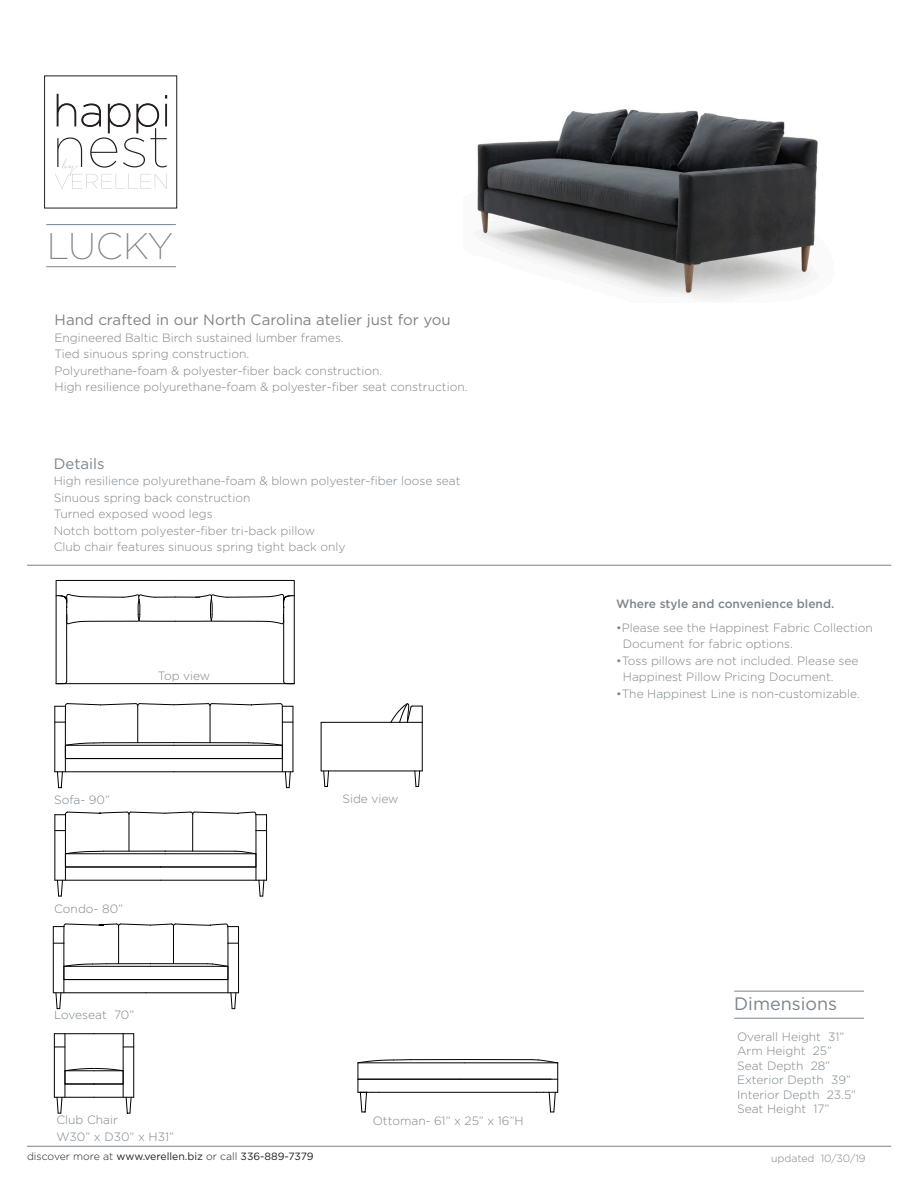
<style>
.page{position:relative;width:918px;height:1188px;background:#fff}
.page>*{position:absolute;margin:0;border:0;box-sizing:border-box;transform-origin:0 0}
.t1{font:200 37.05px "Gotham";letter-spacing:-.01em;color:#808285}
.t2{font:18px "Gotham";color:#7c858c}
.t3{font:15px "Gotham";color:#808285}
.t4{font:15px "Gotham";color:#7c858c}
.t5{font:300 12px "Gotham";color:#7c858c}
.t6{font:300 12px "Gotham";color:#808285}
.t7{font:500 12px "Gotham";color:#7c858c}
.t8{font:10.5px "Gotham";color:#231f20}
.t9{font:300 10.5px "Gotham";color:#7c858c}
.s1{font-weight:300}
</style>
<div class="page">
<div style="left:44px;top:76px;width:133px;height:132px;border:1px solid #241f21"></div>
<svg style="left:55px;top:94px;width:112px;height:95px"></svg>
<hr style="left:27px;top:565px;width:864px;height:1px;background:#7c858c">
<hr style="left:27px;top:1146px;width:864px;height:1px;background:#7c858c">
<hr style="left:734px;top:991px;width:130px;height:1px;background:#7c858c">
<hr style="left:734px;top:1018px;width:130px;height:1px;background:#7c858c">
<hr style="left:46px;top:224px;width:130px;height:1px;background:#7c858c">
<hr style="left:46px;top:266px;width:130px;height:1px;background:#7c858c">
<img style="left:477px;top:110px;width:341px;height:189px">
<svg style="left:57px;top:1098px;width:5px;height:16px"></svg>
<hr style="left:94px;top:1097px;width:40px;height:1px;background:#000">
<svg style="left:126px;top:1097px;width:5px;height:17px"></svg>
<svg style="left:66px;top:1068px;width:57px;height:3px"></svg>
<svg style="left:66px;top:1084px;width:57px;height:1px"></svg>
<hr style="left:54px;top:1097px;width:40px;height:1px;background:#000">
<hr style="left:123px;top:1034px;width:1px;height:63px;background:#000">
<hr style="left:54px;top:1033px;width:40px;height:1px;background:#000">
<hr style="left:65px;top:1034px;width:1px;height:63px;background:#000">
<hr style="left:54px;top:1034px;width:1px;height:63px;background:#000">
<hr style="left:133px;top:1034px;width:1px;height:63px;background:#000">
<hr style="left:94px;top:1033px;width:40px;height:1px;background:#000">
<hr style="left:173px;top:926px;width:1px;height:38px;background:#000">
<hr style="left:118px;top:926px;width:1px;height:38px;background:#000">
<hr style="left:53px;top:993px;width:93px;height:1px;background:#000">
<svg style="left:56px;top:993px;width:5px;height:16px"></svg>
<hr style="left:64px;top:943px;width:1px;height:50px;background:#000">
<hr style="left:146px;top:993px;width:93px;height:1px;background:#000">
<hr style="left:228px;top:943px;width:1px;height:50px;background:#000">
<hr style="left:53px;top:927px;width:1px;height:66px;background:#000">
<svg style="left:231px;top:993px;width:5px;height:16px"></svg>
<svg style="left:64px;top:963px;width:164px;height:17px"></svg>
<hr style="left:238px;top:927px;width:1px;height:66px;background:#000">
<svg style="left:53px;top:924px;width:186px;height:20px"></svg>
<hr style="left:465px;top:1063px;width:93px;height:1px;background:#000">
<hr style="left:465px;top:1059px;width:67px;height:1px;background:#000">
<hr style="left:411px;top:1059px;width:54px;height:1px;background:#000">
<hr style="left:358px;top:1079px;width:101px;height:1px;background:#000">
<hr style="left:358px;top:1063px;width:107px;height:1px;background:#000">
<svg style="left:532px;top:1059px;width:26px;height:54px"></svg>
<hr style="left:379px;top:1092px;width:158px;height:1px;background:#000">
<hr style="left:459px;top:1079px;width:99px;height:1px;background:#000">
<svg style="left:358px;top:1059px;width:53px;height:54px"></svg>
<hr style="left:422px;top:706px;width:1px;height:65px;background:#000">
<svg style="left:391px;top:704px;width:31px;height:18px"></svg>
<hr style="left:321px;top:771px;width:101px;height:1px;background:#000">
<hr style="left:321px;top:722px;width:1px;height:49px;background:#000">
<hr style="left:321px;top:722px;width:101px;height:1px;background:#000">
<svg style="left:324px;top:771px;width:5px;height:16px"></svg>
<svg style="left:415px;top:771px;width:5px;height:16px"></svg>
<hr style="left:192px;top:814px;width:1px;height:37px;background:#000">
<hr style="left:129px;top:814px;width:1px;height:37px;background:#000">
<hr style="left:161px;top:880px;width:106px;height:1px;background:#000">
<hr style="left:256px;top:831px;width:1px;height:49px;background:#000">
<svg style="left:55px;top:812px;width:212px;height:19px"></svg>
<hr style="left:266px;top:815px;width:1px;height:65px;background:#000">
<svg style="left:259px;top:880px;width:5px;height:17px"></svg>
<hr style="left:161px;top:867px;width:95px;height:1px;background:#000">
<hr style="left:65px;top:867px;width:96px;height:1px;background:#000">
<hr style="left:55px;top:880px;width:106px;height:1px;background:#000">
<svg style="left:66px;top:851px;width:190px;height:16px"></svg>
<svg style="left:57px;top:880px;width:6px;height:17px"></svg>
<hr style="left:65px;top:831px;width:1px;height:49px;background:#000">
<hr style="left:55px;top:815px;width:1px;height:65px;background:#000">
<hr style="left:137px;top:706px;width:1px;height:37px;background:#000">
<div style="left:65px;top:745px;width:109px;height:14px;border:1px solid #000"></div>
<div style="left:174px;top:745px;width:108px;height:14px;border:1px solid #000"></div>
<hr style="left:210px;top:706px;width:1px;height:37px;background:#000">
<svg style="left:66px;top:743px;width:38px;height:2px"></svg>
<hr style="left:104px;top:742px;width:70px;height:1px;background:#000">
<hr style="left:282px;top:722px;width:1px;height:50px;background:#000">
<hr style="left:55px;top:772px;width:119px;height:1px;background:#000">
<svg style="left:57px;top:772px;width:6px;height:16px"></svg>
<hr style="left:65px;top:722px;width:1px;height:50px;background:#000">
<hr style="left:55px;top:706px;width:1px;height:66px;background:#000">
<hr style="left:174px;top:758px;width:108px;height:1px;background:#000">
<hr style="left:174px;top:772px;width:119px;height:1px;background:#000">
<svg style="left:248px;top:743px;width:35px;height:2px"></svg>
<hr style="left:293px;top:706px;width:1px;height:66px;background:#000">
<svg style="left:55px;top:703px;width:238px;height:20px"></svg>
<hr style="left:65px;top:758px;width:109px;height:1px;background:#000">
<svg style="left:285px;top:772px;width:5px;height:16px"></svg>
<hr style="left:174px;top:742px;width:74px;height:1px;background:#000">
<svg style="left:56px;top:580px;width:238px;height:104px"></svg>
<hr style="left:175px;top:683px;width:119px;height:1px;background:#000">
<p class="t1" style="left:47px;top:223px;width:128px">LUCKY</p>
<p class="t3" style="left:55px;top:311px;width:398px">Hand crafted in our North Carolina atelier just for you</p>
<p class="t6" style="left:55px;top:330px;width:291px">Engineered Baltic Birch sustained lumber frames.</p>
<p class="t6" style="left:55px;top:347px;width:196px">Tied sinuous spring construction.</p>
<p class="t6" style="left:55px;top:363px;width:329px">Polyurethane-foam &amp; polyester-fiber back construction.</p>
<p class="t6" style="left:55px;top:380px;width:414px">High resilience polyurethane-foam &amp; polyester-fiber seat construction.</p>
<p class="t4" style="left:54px;top:454px;width:52px">Details</p>
<p class="t5" style="left:54px;top:474px;width:408px">High resilience polyurethane-foam &amp; blown polyester-fiber loose seat</p>
<p class="t5" style="left:54px;top:490px;width:198px">Sinuous spring back construction</p>
<p class="t5" style="left:54px;top:507px;width:160px">Turned exposed wood legs</p>
<p class="t5" style="left:54px;top:523px;width:263px">Notch bottom polyester-fiber tri-back pillow</p>
<p class="t5" style="left:54px;top:540px;width:293px">Club chair features sinuous spring tight back only</p>
<p class="t5" style="left:158px;top:668px;width:54px">Top view</p>
<p class="t5" style="left:54px;top:793px;width:58px">Sofa- 90”</p>
<p class="t5" style="left:54px;top:901px;width:70px">Condo- 80”</p>
<p class="t5" style="left:54px;top:1008px;width:82px">Loveseat 70”</p>
<p class="t5" style="left:56px;top:1113px;width:63px">Club Chair</p>
<p class="t5" style="left:56px;top:1129px;width:119px">W30” x D30” x H31”</p>
<p class="t5" style="left:342px;top:791px;width:58px">Side view</p>
<p class="t5" style="left:373px;top:1113px;width:152px">Ottoman- 61” x 25” x 16”H</p>
<p class="t7" style="left:616px;top:596px;width:220px">Where style and convenience blend.</p>
<p class="t5" style="left:616px;top:620px;width:258px">•Please see the Happinest Fabric Collection</p>
<p class="t5" style="left:623px;top:636px;width:172px">Document for fabric options.</p>
<p class="t5" style="left:616px;top:653px;width:244px">•Toss pillows are not included. Please see</p>
<p class="t5" style="left:623px;top:669px;width:212px">Happinest Pillow Pricing Document.</p>
<p class="t5" style="left:616px;top:686px;width:245px">•The Happinest Line is non-customizable.</p>
<p class="t2" style="left:734px;top:993px;width:105px">Dimensions</p>
<p class="t5" style="left:737px;top:1029px;width:109px">Overall Height 31”</p>
<p class="t5" style="left:737px;top:1044px;width:96px">Arm Height 25”</p>
<p class="t5" style="left:737px;top:1058px;width:95px">Seat Depth 28”</p>
<p class="t5" style="left:737px;top:1072px;width:115px">Exterior Depth 39”</p>
<p class="t5" style="left:737px;top:1087px;width:121px">Interior Depth 23.5”</p>
<p class="t5" style="left:737px;top:1101px;width:94px">Seat Height 17”</p>
<p class="t8" style="left:27px;top:1149px;width:288px"><span class="s1">discover more at</span> www.verellen.biz <span class="s1">or call</span> 336-889-7379</p>
<p class="t9" style="left:771px;top:1151px;width:96px">updated 10/30/19</p>
</div>
